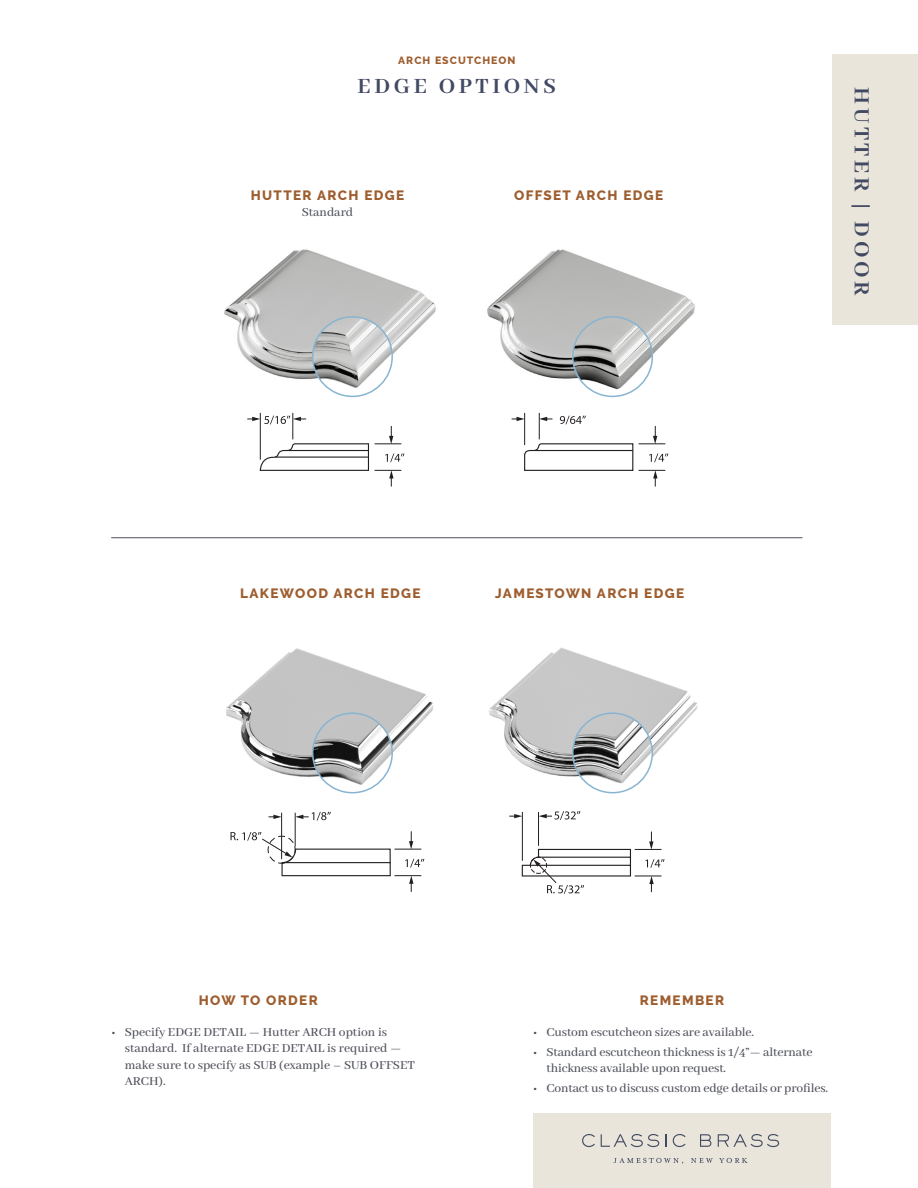
<style>
.page{position:relative;width:918px;height:1188px;background:#fff}
.page>*{position:absolute;margin:0;border:0;box-sizing:border-box;transform-origin:0 0}
.t1{font:700 24px "Abhaya Libre";letter-spacing:.15em;color:#424962}
.t2{font:500 13.5px/16.5px "Abhaya Libre";letter-spacing:-.01em;color:#4e5059}
.Subheads__Rust-Color{font:800 13.5px "Raleway";letter-spacing:.1em;color:#9e5e2f}
.t3{font:800 10.5px "Raleway";letter-spacing:.1em;color:#9e5e2f}
</style>
<div class="page">
<img style="left:226px;top:648px;width:208px;height:144px">
<img style="left:313px;top:713px;width:79px;height:80px;border-radius:40px">
<div style="left:312px;top:712px;width:81px;height:81px;border:2px solid #87b4d0;border-radius:50%"></div>
<img style="left:489px;top:647px;width:209px;height:144px">
<img style="left:487px;top:249px;width:208px;height:140px">
<div style="left:533px;top:1113px;width:298px;height:75px;background:#e9e5db"></div>
<svg style="left:582px;top:1134px;width:13px;height:13px"></svg>
<svg style="left:601px;top:1134px;width:58px;height:13px"></svg>
<svg style="left:665px;top:1134px;width:1px;height:13px"></svg>
<svg style="left:673px;top:1134px;width:13px;height:13px"></svg>
<svg style="left:700px;top:1134px;width:11px;height:13px"></svg>
<svg style="left:718px;top:1134px;width:61px;height:13px"></svg>
<svg style="left:691px;top:1158px;width:22px;height:5px"></svg>
<svg style="left:719px;top:1158px;width:29px;height:5px"></svg>
<svg style="left:613px;top:1158px;width:70px;height:6px"></svg>
<div style="left:832px;top:54px;width:86px;height:271px;background:#e9e5db"></div>
<img style="left:224px;top:249px;width:212px;height:149px">
<svg style="left:247px;top:413px;width:157px;height:74px"></svg>
<svg style="left:512px;top:413px;width:156px;height:74px"></svg>
<hr style="left:111px;top:537px;width:691px;height:1px;background:#4e5059">
<hr style="left:281px;top:813px;width:1px;height:46px;background:#231f20">
<hr style="left:295px;top:813px;width:1px;height:34px;background:#231f20">
<svg style="left:269px;top:815px;width:13px;height:4px"></svg>
<svg style="left:295px;top:812px;width:36px;height:9px"></svg>
<svg style="left:231px;top:831px;width:193px;height:61px"></svg>
<hr style="left:522px;top:812px;width:1px;height:49px;background:#231f20">
<hr style="left:538px;top:812px;width:1px;height:34px;background:#231f20">
<svg style="left:509px;top:814px;width:13px;height:4px"></svg>
<svg style="left:539px;top:811px;width:41px;height:9px"></svg>
<svg style="left:521px;top:832px;width:144px;height:62px"></svg>
<img style="left:573px;top:317px;width:79px;height:79px;border-radius:40px">
<div style="left:572px;top:316px;width:81px;height:81px;border:2px solid #87b4d0;border-radius:50%"></div>
<img style="left:313px;top:317px;width:79px;height:79px;border-radius:40px">
<div style="left:312px;top:316px;width:81px;height:81px;border:2px solid #87b4d0;border-radius:50%"></div>
<img style="left:573px;top:713px;width:79px;height:80px;border-radius:40px">
<div style="left:572px;top:712px;width:81px;height:81px;border:2px solid #87b4d0;border-radius:50%"></div>
<p class="t3" style="left:398px;top:54px;width:119px">ARCH ESCUTCHEON</p>
<p class="t1" style="left:358px;top:73px;width:200px">EDGE OPTIONS</p>
<p class="Subheads__Rust-Color" style="left:251px;top:187px;width:155px">HUTTER ARCH EDGE</p>
<p class="t2" style="left:302px;top:204px;width:53px">Standard</p>
<p class="Subheads__Rust-Color" style="left:514px;top:187px;width:150px">OFFSET ARCH EDGE</p>
<p class="Subheads__Rust-Color" style="left:240px;top:585px;width:182px">LAKEWOOD ARCH EDGE</p>
<p class="Subheads__Rust-Color" style="left:495px;top:585px;width:190px">JAMESTOWN ARCH EDGE</p>
<p class="t1" style="left:875px;top:87px;width:209px;rotate:90deg">HUTTER | DOOR</p>
<p class="Subheads__Rust-Color" style="left:199px;top:993px;width:120px">HOW TO ORDER</p>
<p class="Subheads__Rust-Color" style="left:640px;top:993px;width:86px">REMEMBER</p>
<p class="t2" style="left:125px;top:1024px;width:292px;text-indent:-14px">• Specify EDGE DETAIL — Hutter ARCH option is standard. If alternate EDGE DETAIL is required — make sure to specify as SUB (example – SUB OFFSET ARCH).</p>
<p class="t2" style="left:533px;top:1024px;width:223px">• Custom escutcheon sizes are available.</p>
<p class="t2" style="left:546px;top:1044px;width:268px;text-indent:-14px">• Standard escutcheon thickness is 1/4”— alternate thickness available upon request.</p>
<p class="t2" style="left:533px;top:1080px;width:297px">• Contact us to discuss custom edge details or profiles.</p>
</div>
